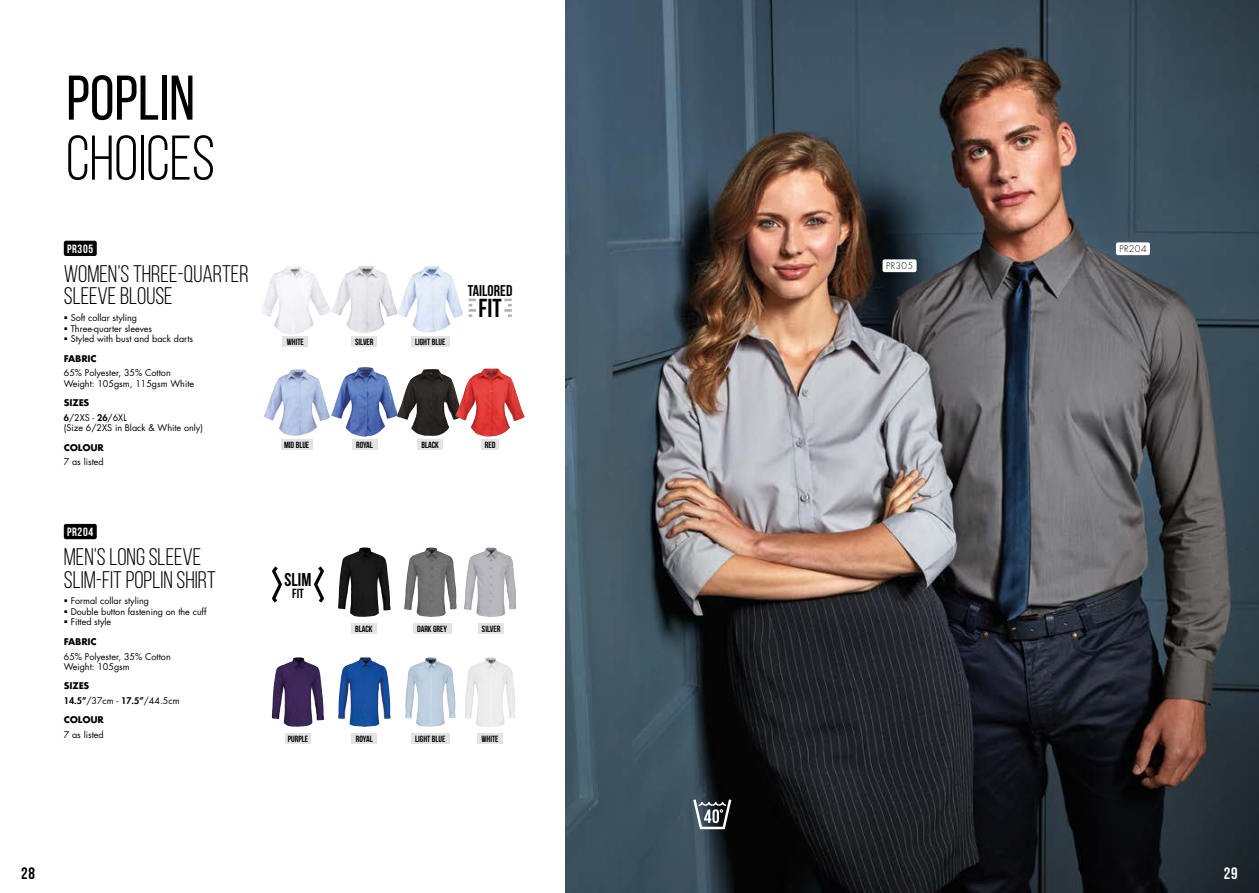
<style>
.page{position:relative;width:1259px;height:893px;background:#fff}
.page>*{position:absolute;margin:0;border:0;box-sizing:border-box;transform-origin:0 0}
.t1{font:63px "Bebas Neue";color:#000}
.t2{font:63px "Bebas Neue";color:#000}
.t3{font:700 25.95px "Bebas Neue";color:#000}
.t4{font:24px/22.5px "Bebas Neue";color:#000}
.t5{font:700 18.45px "Bebas Neue";color:#000}
.t6{font:700 16.5px "Bebas Neue";color:#000}
.t7{font:700 16.5px "Bebas Neue";color:#fff}
.t8{font:700 15.6px "Bebas Neue";letter-spacing:.005em;color:#000}
.t9{font:700 13.2px "Bebas Neue";color:#000}
.t10{font:700 12px "Bebas Neue";letter-spacing:.05em;color:#fff}
.t11{font:9px/19.2px "Futura";color:#000}
.t12{font:700 9px "Bebas Neue";color:#000}
.t13{font:700 9px "Futura";letter-spacing:-.02em;color:#000}
.t14{font:300 9px "Futura";letter-spacing:.05em;color:#000}
.s1{font-weight:700}
.s2{font-weight:800}
</style>
<div class="page">
<img style="left:263px;top:369px;width:54px;height:67px">
<div style="left:281px;top:440px;width:32px;height:10px;background:#e3e3e3"></div>
<img style="left:566px;top:0;width:693px;height:893px">
<div style="left:882px;top:259px;width:34px;height:13px;background:#fff;border-radius:2px"></div>
<div style="left:1116px;top:242px;width:34px;height:13px;background:#fff;border-radius:2px"></div>
<svg style="left:693px;top:799px;width:38px;height:30px"></svg>
<img style="left:261px;top:266px;width:69px;height:69px">
<div style="left:283px;top:336px;width:25px;height:11px;background:#e3e3e3"></div>
<img style="left:272px;top:658px;width:52px;height:69px">
<div style="left:285px;top:733px;width:26px;height:11px;background:#e3e3e3"></div>
<img style="left:338px;top:657px;width:47px;height:70px">
<div style="left:351px;top:733px;width:26px;height:11px;background:#e3e3e3"></div>
<img style="left:465px;top:657px;width:50px;height:70px">
<div style="left:477px;top:733px;width:26px;height:11px;background:#e3e3e3"></div>
<img style="left:405px;top:657px;width:50px;height:70px">
<div style="left:411px;top:733px;width:38px;height:11px;background:#e3e3e3"></div>
<img style="left:338px;top:547px;width:47px;height:70px">
<div style="left:351px;top:624px;width:25px;height:10px;background:#e3e3e3"></div>
<img style="left:464px;top:547px;width:45px;height:70px">
<div style="left:478px;top:624px;width:26px;height:10px;background:#e3e3e3"></div>
<img style="left:404px;top:547px;width:45px;height:70px">
<div style="left:413px;top:624px;width:38px;height:10px;background:#e3e3e3"></div>
<svg style="left:272px;top:566px;width:10px;height:36px"></svg>
<svg style="left:314px;top:566px;width:10px;height:36px"></svg>
<svg style="left:504px;top:299px;width:8px;height:18px"></svg>
<svg style="left:468px;top:299px;width:8px;height:18px"></svg>
<div style="left:64px;top:524px;width:33px;height:15px;background:#000;border-radius:2px"></div>
<div style="left:64px;top:241px;width:33px;height:15px;background:#000;border-radius:2px"></div>
<img style="left:331px;top:367px;width:35px;height:70px">
<div style="left:352px;top:440px;width:25px;height:10px;background:#e3e3e3"></div>
<img style="left:397px;top:369px;width:36px;height:67px">
<div style="left:417px;top:440px;width:26px;height:10px;background:#e3e3e3"></div>
<img style="left:455px;top:369px;width:38px;height:68px">
<div style="left:481px;top:440px;width:17px;height:10px;background:#e3e3e3"></div>
<img style="left:330px;top:266px;width:121px;height:67px">
<div style="left:352px;top:336px;width:25px;height:11px;background:#e3e3e3"></div>
<div style="left:411px;top:336px;width:38px;height:11px;background:#e3e3e3"></div>
<h1 class="t2" style="left:66px;top:64px;width:130px">POPLIN</h1>
<h1 class="t1" style="left:66px;top:124px;width:151px">CHOICES</h1>
<h3 class="t10" style="left:67px;top:242px;width:28px">PR305</h3>
<h3 class="t4" style="left:64px;top:262px;width:186px">WOMEN’S THREE-QUARTER<br>SLEEVE BLOUSE</h3>
<p class="t11" style="left:64px;top:308px;width:75px">▪ Soft collar styling</p>
<p class="t11" style="left:64px;top:319px;width:90px">▪ Three-quarter sleeves</p>
<p class="t11" style="left:64px;top:329px;width:131px">▪ Styled with bust and back darts<br><span class="s1">FABRIC</span></p>
<p class="t11" style="left:64px;top:368px;width:132px;line-height:10.5px">65% Polyester, 35% Cotton<br>Weight: 105gsm, 115gsm White</p>
<p class="t11" style="left:64px;top:395px;width:64px;line-height:14.7px"><span class="s1">SIZES<br></span><span class="s2">6</span>/2XS - <span class="s2">26</span>/6XL</p>
<p class="t11" style="left:64px;top:418px;width:141px">(Size 6/2XS in Black &amp; White only)</p>
<p class="t13" style="left:64px;top:441px;width:42px">COLOUR</p>
<p class="t11" style="left:64px;top:452px;width:41px">7 as listed</p>
<h3 class="t10" style="left:67px;top:525px;width:28px">PR204</h3>
<h3 class="t4" style="left:64px;top:545px;width:153px">MEN’S LONG SLEEVE<br>SLIM-FIT POPLIN SHIRT</h3>
<p class="t11" style="left:64px;top:592px;width:87px">▪ Formal collar styling</p>
<p class="t11" style="left:64px;top:602px;width:144px">▪ Double button fastening on the cuff</p>
<p class="t11" style="left:64px;top:613px;width:49px">▪ Fitted style<br><span class="s1">FABRIC</span></p>
<p class="t11" style="left:64px;top:651px;width:108px;line-height:10.5px">65% Polyester, 35% Cotton<br>Weight: 105gsm</p>
<p class="t11" style="left:64px;top:679px;width:117px;line-height:14.7px"><span class="s1">SIZES<br></span><span class="s2">14.5”</span>/37cm - <span class="s2">17.5”</span>/44.5cm</p>
<p class="t13" style="left:64px;top:713px;width:42px">COLOUR</p>
<p class="t11" style="left:64px;top:725px;width:41px">7 as listed</p>
<p class="t12" style="left:287px;top:337px;width:19px">WHITE</p>
<p class="t12" style="left:284px;top:440px;width:27px">MID BLUE</p>
<p class="t12" style="left:355px;top:337px;width:20px">SILVER</p>
<p class="t12" style="left:415px;top:337px;width:32px">LIGHT BLUE</p>
<h3 class="t8" style="left:468px;top:282px;width:46px">TAILORED</h3>
<h2 class="t3" style="left:478px;top:294px;width:25px">FIT</h2>
<p class="t12" style="left:356px;top:440px;width:18px">ROYAL</p>
<p class="t12" style="left:421px;top:440px;width:19px">BLACK</p>
<p class="t12" style="left:485px;top:440px;width:12px">RED</p>
<h3 class="t5" style="left:285px;top:570px;width:28px">SLIM</h3>
<h3 class="t9" style="left:292px;top:586px;width:13px">FIT</h3>
<p class="t12" style="left:355px;top:624px;width:19px">BLACK</p>
<p class="t12" style="left:417px;top:624px;width:32px">DARK GREY</p>
<p class="t12" style="left:482px;top:624px;width:20px">SILVER</p>
<p class="t12" style="left:288px;top:734px;width:22px">PURPLE</p>
<p class="t12" style="left:356px;top:734px;width:18px">ROYAL</p>
<p class="t12" style="left:415px;top:734px;width:32px">LIGHT BLUE</p>
<p class="t12" style="left:481px;top:734px;width:19px">WHITE</p>
<p class="t14" style="left:886px;top:260px;width:29px">PR305</p>
<p class="t14" style="left:1119px;top:243px;width:29px">PR204</p>
<h3 class="t6" style="left:21px;top:864px;width:15px">28</h3>
<h3 class="t7" style="left:1223px;top:864px;width:15px">29</h3>
</div>
